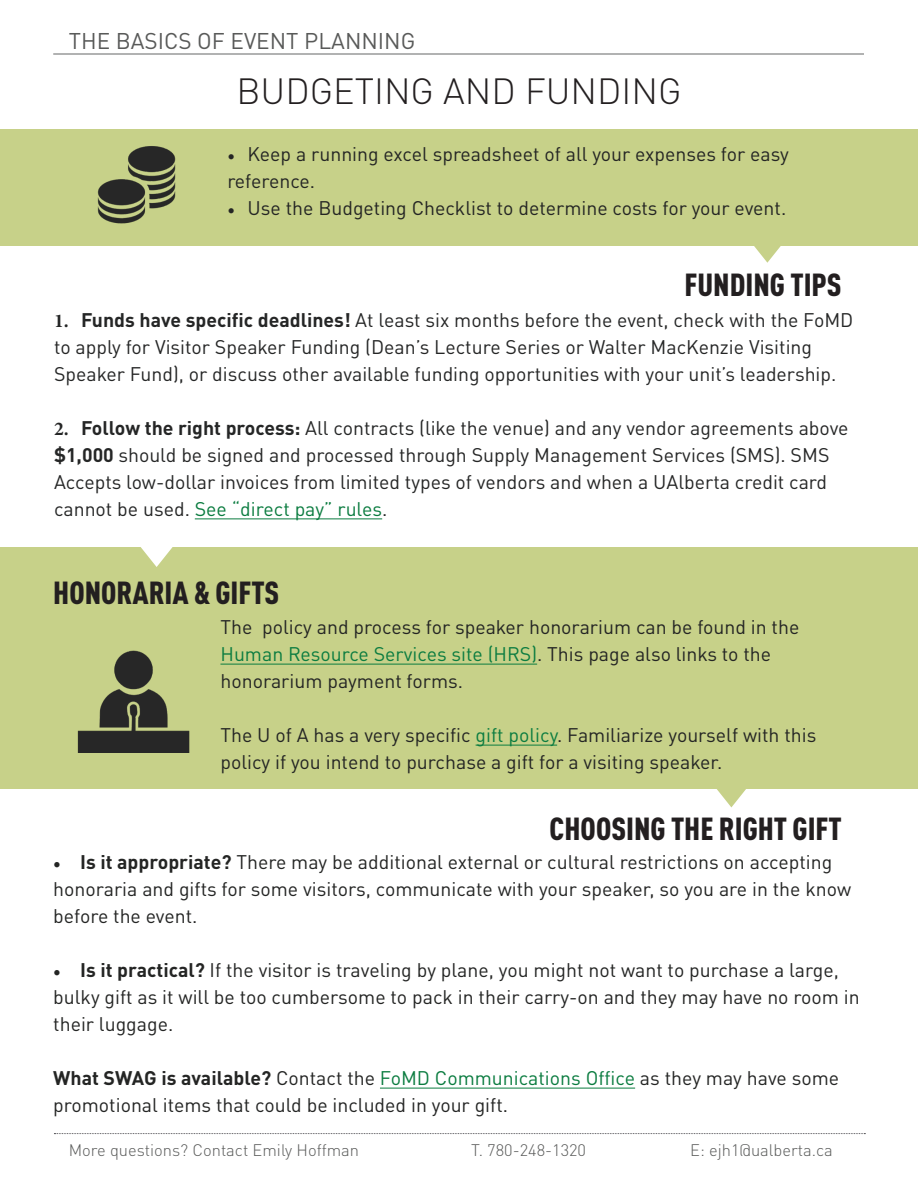
<style>
.page{position:relative;width:918px;height:1188px;background:#fff}
.page>*{position:absolute;margin:0;border:0;box-sizing:border-box;transform-origin:0 0}
.t1{font:300 36px "DIN Pro";color:#231f20}
.t2{font:900 condensed 31.5px "DIN Pro";color:#231f20}
.t3{font:22.5px "DIN Pro";color:#595a59}
.t4{font:19.5px/27px "DIN Pro";color:#242524}
.t5{font:19.5px/27px "DIN Pro";color:#252626}
.t6{font:300 16.5px "DIN Pro";color:#595a59}
.s1{font-family:"Minion Pro"}
.s2{font-family:"Minion Pro";font-weight:700}
.s3{font-weight:700}
.s4{color:#0b7c40}
.s5{color:#231f20}
</style>
<div class="page">
<svg style="left:54px;top:1133px;width:811px;height:1px"></svg>
<hr style="left:53px;top:54px;width:811px;height:1px;background:#656666">
<div style="left:0;top:130px;width:918px;height:116px;background:#c7d189"></div>
<div style="left:0;top:547px;width:918px;height:242px;background:#c7d189"></div>
<svg style="left:754px;top:246px;width:27px;height:17px"></svg>
<svg style="left:717px;top:789px;width:29px;height:18px"></svg>
<hr style="left:220px;top:664px;width:317px;height:1px;background:#0b7c40">
<hr style="left:476px;top:745px;width:81px;height:1px;background:#0b7c40">
<svg style="left:141px;top:547px;width:32px;height:20px"></svg>
<hr style="left:195px;top:518px;width:187px;height:1px;background:#0b7c40">
<hr style="left:380px;top:1088px;width:255px;height:1px;background:#0b7c40">
<img style="left:77px;top:650px;width:113px;height:102px">
<img style="left:97px;top:146px;width:79px;height:78px">
<p class="t3" style="left:69px;top:23px;width:348px">THE BASICS OF EVENT PLANNING</p>
<p class="t1" style="left:236px;top:64px;width:447px">BUDGETING AND FUNDING</p>
<p class="t4" style="left:227px;top:139px;width:563px"><span class="s1">•</span> Keep a running excel spreadsheet of all your expenses for easy reference.</p>
<p class="t4" style="left:227px;top:193px;width:560px"><span class="s1">•</span> Use the Budgeting Checklist to determine costs for your event.</p>
<p class="t2" style="left:685px;top:260px;width:159px">FUNDING TIPS</p>
<p class="t5" style="left:54px;top:305px;width:801px"><span class="s2">1.</span> <span class="s3">Funds have specific deadlines!</span> At least six months before the event, check with the FoMD to apply for Visitor Speaker Funding (Dean’s Lecture Series or Walter MacKenzie Visiting<br>Speaker Fund), or discuss other available funding opportunities with your unit’s leadership.</p>
<p class="t5" style="left:54px;top:413px;width:796px"><span class="s2">2.</span> <span class="s3">Follow the right process:</span> All contracts (like the venue) and any vendor agreements above <span class="s3">$1,000</span> should be signed and processed through Supply Management Services (SMS). SMS Accepts low-dollar invoices from limited types of vendors and when a UAlberta credit card cannot be used. <span class="s4">See “direct pay” rules</span>.</p>
<p class="t2" style="left:53px;top:568px;width:227px">HONORARIA &amp; GIFTS</p>
<p class="t4" style="left:220px;top:612px;width:580px">The policy and process for speaker honorarium can be found in the<br><span class="s4">Human Resource Services site (HRS)</span>. This page also links to the honorarium payment forms.</p>
<p class="t4" style="left:220px;top:720px;width:597px">The U of A has a very specific <span class="s4">gift policy</span><span class="s5">.</span> Familiarize yourself with this policy if you intend to purchase a gift for a visiting speaker.</p>
<p class="t2" style="left:550px;top:804px;width:294px">CHOOSING THE RIGHT GIFT</p>
<p class="t4" style="left:53px;top:847px;width:799px"><span class="s2">•</span> <span class="s3">Is it appropriate?</span> There may be additional external or cultural restrictions on accepting honoraria and gifts for some visitors, communicate with your speaker, so you are in the know before the event.</p>
<p class="t4" style="left:53px;top:955px;width:808px"><span class="s2">•</span> <span class="s3">Is it practical?</span> If the visitor is traveling by plane, you might not want to purchase a large, bulky gift as it will be too cumbersome to pack in their carry-on and they may have no room in their luggage.</p>
<p class="t4" style="left:53px;top:1063px;width:787px"><span class="s3">What SWAG is available?</span> Contact the <span class="s4">FoMD Communications Office</span> as they may have some promotional items that could be included in your gift.</p>
<p class="t6" style="left:69px;top:1137px;width:292px">More questions? Contact Emily Hoffman</p>
<p class="t6" style="left:471px;top:1137px;width:116px">T. 780-248-1320</p>
<p class="t6" style="left:690px;top:1137px;width:144px">E: ejh1@ualberta.ca</p>
</div>
